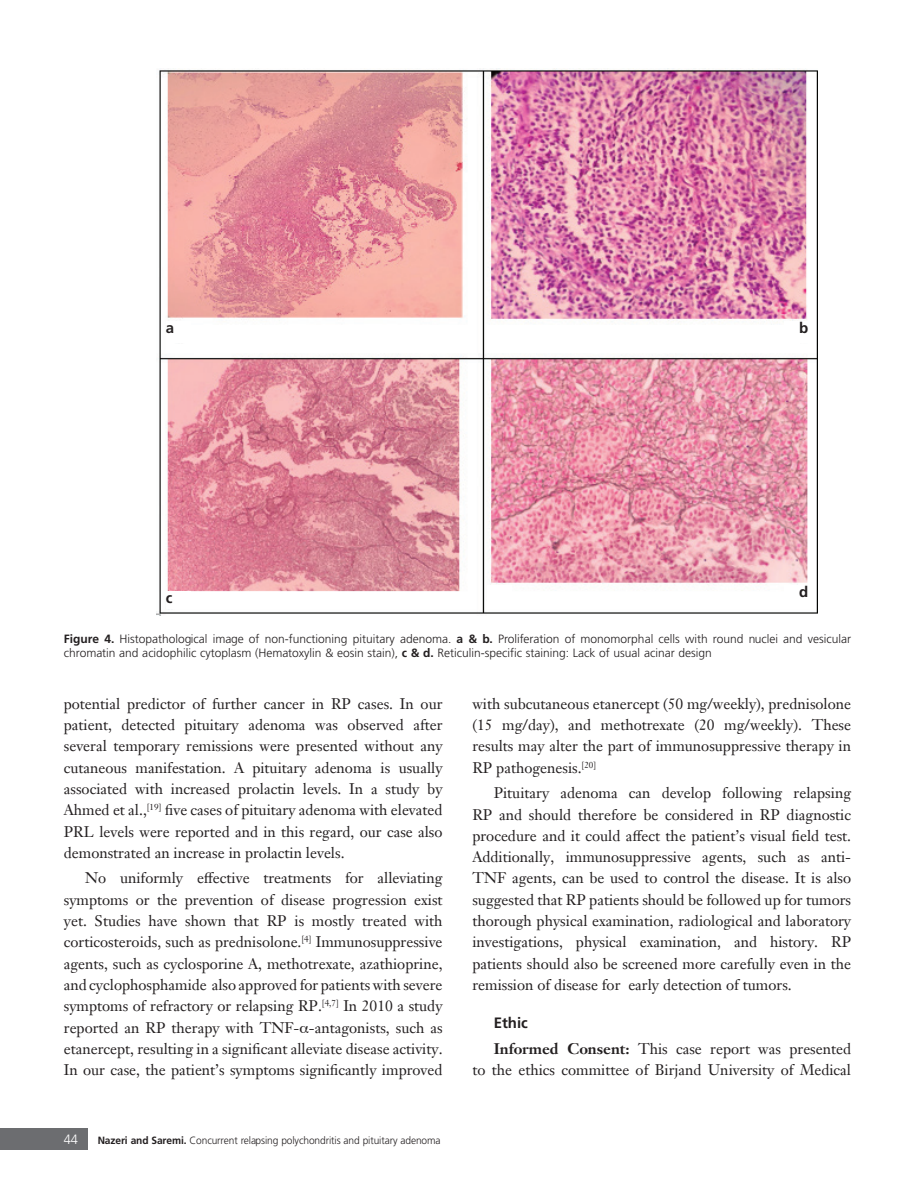
<style>
.page{position:relative;width:915px;height:1191px;background:#fff}
.page>*{position:absolute;margin:0;border:0;box-sizing:border-box;transform-origin:0 0}
.YAZI{font:15px/21.3px "Janson Text W04 55 Roman";color:#231f20;text-align:justify}
.ETİK{font:15px/21.3px "Janson Text W04 55 Roman";color:#231f20;text-align:right}
.BOLD{font:15px "Frutiger Bold Tr";color:#231f20}
.RESİM_ALTI{font:15px "Frutiger Bold Tr";color:#231f20}
.t1{font:13.5px "Frutiger Light Nr Tr";color:#fff;scale:.95 1}
.RESİM_ALTI-2{font:12px/14.4px "Frutiger Light Nr Tr";color:#231f20}
.t2{font:10.5px "Frutiger Light Nr Tr";letter-spacing:-.01em;color:#231f20}
.s1{font-family:"Frutiger Bold Tr"}
.s2{font-family:"Janson Text W04 75";font-weight:700}
</style>
<div class="page">
<div style="left:0;top:1128px;width:88px;height:21px;background:#6c6d70"></div>
<img style="left:156px;top:68px;width:661px;height:547px">
<div style="left:166px;top:321px;width:24px;height:22px;background:#fff"></div>
<div style="left:166px;top:591px;width:24px;height:18px;background:#fff"></div>
<div style="left:783px;top:321px;width:24px;height:22px;background:#fff"></div>
<div style="left:783px;top:585px;width:24px;height:21px;background:#fff"></div>
<div style="left:487px;top:585px;width:24px;height:21px;background:#fff"></div>
<p class="RESİM_ALTI" style="left:166px;top:319px;width:10px">a</p>
<p class="RESİM_ALTI" style="left:166px;top:588px;width:8px">c</p>
<p class="RESİM_ALTI" style="left:798px;top:319px;width:11px">b</p>
<p class="RESİM_ALTI" style="left:798px;top:582px;width:11px">d</p>
<p class="RESİM_ALTI-2" style="left:64px;top:631px;width:788px"><span class="s1">Figure 4.</span> Histopathological image of non-functioning pituitary adenoma. <span class="s1">a &amp; b.</span> Proliferation of monomorphal cells with round nuclei and vesicular chromatin and acidophilic cytoplasm (Hematoxylin &amp; eosin stain), <span class="s1">c &amp; d.</span> Reticulin-specific staining: Lack of usual acinar design</p>
<p class="YAZI" style="left:64px;top:693px;width:380px">potential predictor of further cancer in RP cases. In our patient, detected pituitary adenoma was observed after several temporary remissions were presented without any cutaneous manifestation. A pituitary adenoma is usually associated with increased prolactin levels. In a study by Ahmed et al.,<sup>[19]</sup> five cases of pituitary adenoma with elevated PRL levels were reported and in this regard, our case also demonstrated an increase in prolactin levels.</p>
<p class="YAZI" style="left:64px;top:867px;width:380px;text-indent:21px">No uniformly effective treatments for alleviating symptoms or the prevention of disease progression exist yet. Studies have shown that RP is mostly treated with corticosteroids, such as prednisolone.<sup>[4]</sup> Immunosuppressive agents, such as cyclosporine A, methotrexate, azathioprine, and cyclophosphamide also approved for patients with severe symptoms of refractory or relapsing RP.<sup>[4,7]</sup> In 2010 a study reported an RP therapy with TNF- -antagonists, such as etanercept, resulting in a significant alleviate disease activity.<br>In our case, the patient’s symptoms significantly improved</p>
<p class="t1" style="left:64px;top:1131px;width:17px">44</p>
<p class="t2" style="left:98px;top:1134px;width:344px"><span class="s1">Nazeri and Saremi.</span> Concurrent relapsing polychondritis and pituitary adenoma</p>
<p class="YAZI" style="left:472px;top:693px;width:380px">with subcutaneous etanercept (50 mg/weekly), prednisolone (15 mg/day), and methotrexate (20 mg/weekly). These results may alter the part of immunosuppressive therapy in RP pathogenesis.<sup>[20]</sup></p>
<p class="YAZI" style="left:472px;top:782px;width:380px;text-indent:21px">Pituitary adenoma can develop following relapsing RP and should therefore be considered in RP diagnostic procedure and it could affect the patient’s visual field test.<br>Additionally, immunosuppressive agents, such as anti-TNF agents, can be used to control the disease. It is also suggested that RP patients should be followed up for tumors thorough physical examination, radiological and laboratory investigations, physical examination, and history. RP patients should also be screened more carefully even in the remission of disease for early detection of tumors.</p>
<p class="BOLD" style="left:493px;top:1014px;width:36px">Ethic</p>
<p class="ETİK" style="left:472px;top:1038px;width:380px"><span class="s2">Informed Consent:</span> This case report was presented<br>to the ethics committee of Birjand University of Medical</p>
</div>
